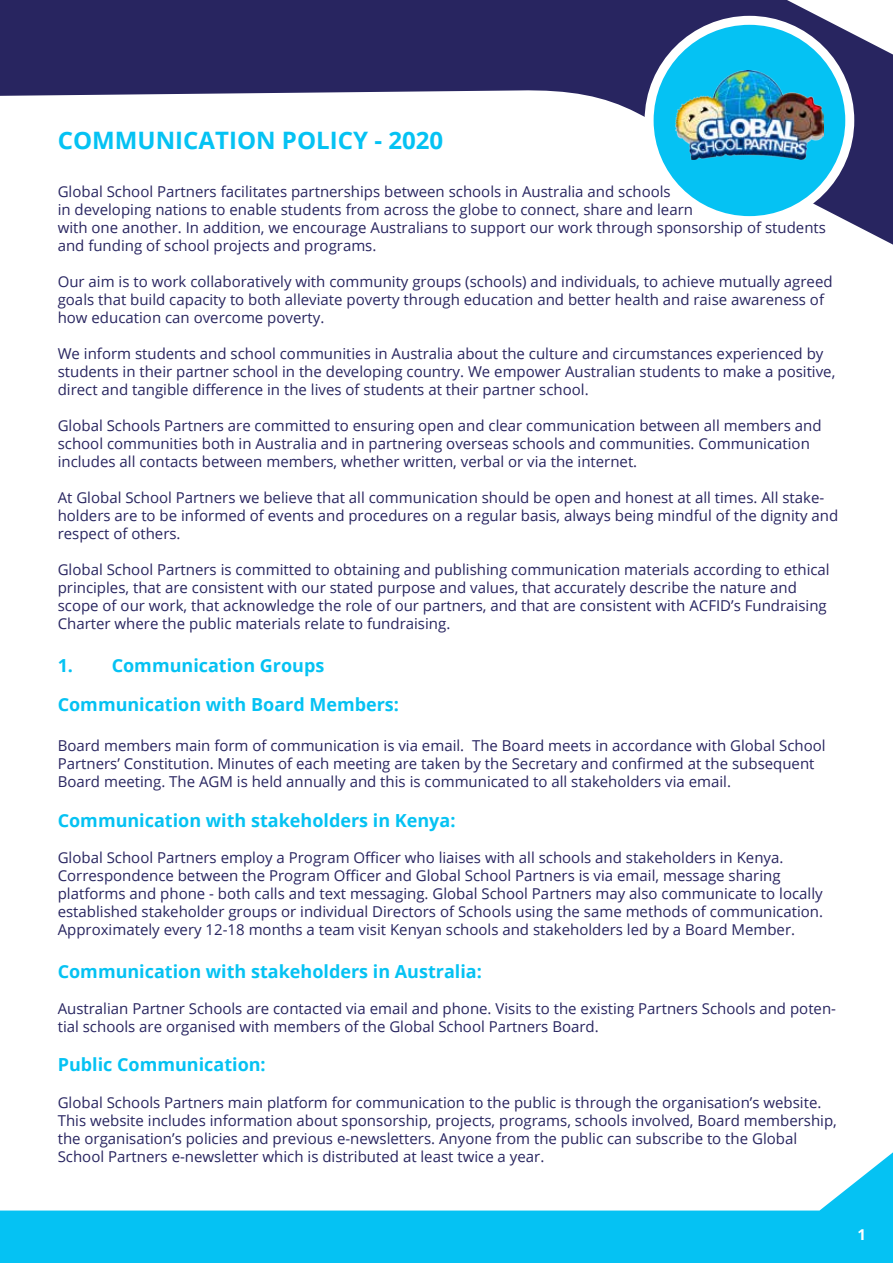
<style>
.page{position:relative;width:893px;height:1263px;background:#fff}
.page>*{position:absolute;margin:0;border:0;box-sizing:border-box;transform-origin:0 0}
.t1{font:700 24px "Open Sans";color:#05c2f3}
.t2{font:700 18px/39.6px "Open Sans";color:#05c2f3}
.t3{font:15px/18px "Open Sans";color:#282560}
.t4{font:700 15px "Open Sans";color:#fff}
</style>
<div class="page">
<svg style="left:0;top:0;width:893px;height:245px"></svg>
<svg style="left:0;top:1152px;width:893px;height:111px"></svg>
<svg style="left:645px;top:16px;width:209px;height:209px"></svg>
<img style="left:675px;top:70px;width:149px;height:89px">
<h1 class="t1" style="left:58px;top:123px;width:387px">COMMUNICATION POLICY - 2020</h1>
<p class="t3" style="left:58px;top:182px;width:770px">Global School Partners facilitates partnerships between schools in Australia and schools<br>in developing nations to enable students from across the globe to connect, share and learn<br>with one another. In addition, we encourage Australians to support our work through sponsorship of students and funding of school projects and programs.</p>
<p class="t3" style="left:58px;top:272px;width:776px">Our aim is to work collaboratively with community groups (schools) and individuals, to achieve mutually agreed goals that build capacity to both alleviate poverty through education and better health and raise awareness of how education can overcome poverty.</p>
<p class="t3" style="left:58px;top:344px;width:779px">We inform students and school communities in Australia about the culture and circumstances experienced by students in their partner school in the developing country. We empower Australian students to make a positive, direct and tangible difference in the lives of students at their partner school.</p>
<p class="t3" style="left:58px;top:416px;width:765px">Global Schools Partners are committed to ensuring open and clear communication between all members and school communities both in Australia and in partnering overseas schools and communities. Communication includes all contacts between members, whether written, verbal or via the internet.</p>
<p class="t3" style="left:58px;top:488px;width:782px">At Global School Partners we believe that all communication should be open and honest at all times. All stake&shy;holders are to be informed of events and procedures on a regular basis, always being mindful of the dignity and respect of others.</p>
<p class="t3" style="left:58px;top:560px;width:773px">Global School Partners is committed to obtaining and publishing communication materials according to ethical principles, that are consistent with our stated purpose and values, that accurately describe the nature and scope of our work, that acknowledge the role of our partners, and that are consistent with ACFID’s Fundraising Charter where the public materials relate to fundraising.</p>
<p class="t2" style="left:58px;top:645px;width:343px">1. Communication Groups<br>Communication with Board Members:</p>
<p class="t3" style="left:58px;top:736px;width:769px">Board members main form of communication is via email. The Board meets in accordance with Global School<br>Partners’ Constitution. Minutes of each meeting are taken by the Secretary and confirmed at the subsequent<br>Board meeting. The AGM is held annually and this is communicated to all stakeholders via email.</p>
<p class="t2" style="left:58px;top:800px;width:399px">Communication with stakeholders in Kenya:</p>
<p class="t3" style="left:58px;top:848px;width:767px">Global School Partners employ a Program Officer who liaises with all schools and stakeholders in Kenya.<br>Correspondence between the Program Officer and Global School Partners is via email, message sharing platforms and phone - both calls and text messaging. Global School Partners may also communicate to locally established stakeholder groups or individual Directors of Schools using the same methods of communication.<br>Approximately every 12-18 months a team visit Kenyan schools and stakeholders led by a Board Member.</p>
<p class="t2" style="left:58px;top:951px;width:426px">Communication with stakeholders in Australia:</p>
<p class="t3" style="left:58px;top:999px;width:780px">Australian Partner Schools are contacted via email and phone. Visits to the existing Partners Schools and poten&shy;tial schools are organised with members of the Global School Partners Board.</p>
<p class="t2" style="left:58px;top:1045px;width:210px">Public Communication:</p>
<p class="t3" style="left:58px;top:1093px;width:781px">Global Schools Partners main platform for communication to the public is through the organisation’s website.<br>This website includes information about sponsorship, projects, programs, schools involved, Board membership, the organisation’s policies and previous e-newsletters. Anyone from the public can subscribe to the Global School Partners e-newsletter which is distributed at least twice a year.</p>
<p class="t4" style="left:858px;top:1224px;width:10px">1</p>
</div>
